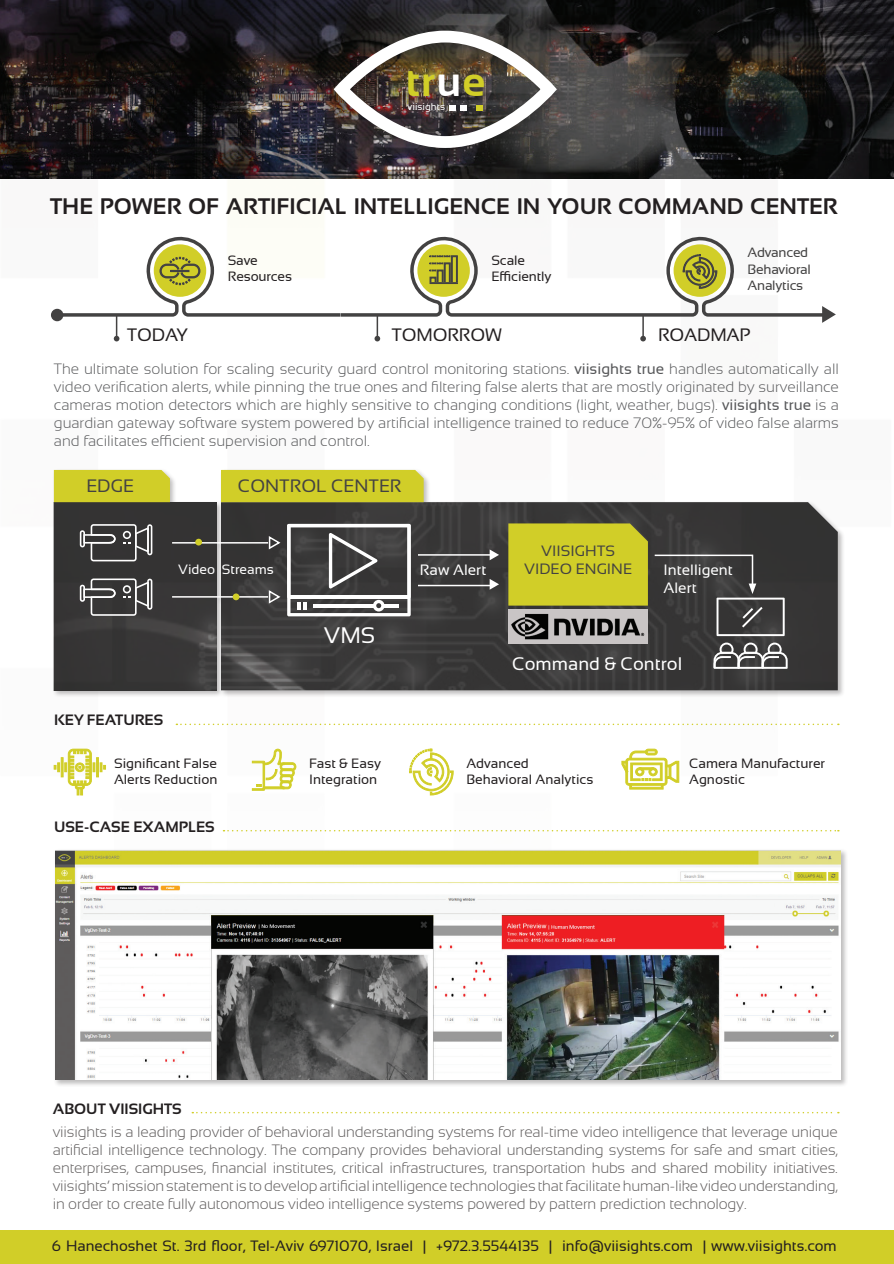
<style>
.page{position:relative;width:894px;height:1264px;background:#fff}
.page>*{position:absolute;margin:0;border:0;box-sizing:border-box;transform-origin:0 0}
.t1{font:700 41.85px "Sansation";color:#d1ce28}
.t2{font:700 22.5px "Sansation";color:#231f20}
.t3{font:22.5px "Sansation";color:#fff}
.t4{font:18.15px "Sansation";color:#fff}
.t5{font:18px "Sansation";letter-spacing:-.01em;color:#231f20}
.t6{font:18px "Sansation";color:#434242}
.t7{font:300 15px/18px "Sansation";letter-spacing:-.01em;color:#5d5a5a;text-align:justify}
.t8{font:300 15px/18px "Sansation";color:#57585a;text-align:justify}
.t9{font:15px "Sansation";color:#231f20}
.t10{font:700 15px "Sansation";color:#231f20}
.t11{font:15px "Sansation";color:#fff}
.t12{font:15px/18px "Sansation";color:#434242;text-align:center}
.t13{font:13.5px/16.5px "Sansation";color:#231f20}
.t14{font:13.5px/16.5px "Sansation";letter-spacing:-.02em;color:#434242}
.t15{font:13.5px "Sansation";color:#fff}
.t16{font:9.75px "Sansation";color:#fff}
.s1{color:#fff}
.s2{font-weight:400}
</style>
<div class="page">
<img style="left:0;top:0;width:894px;height:179px">
<div style="left:0;top:1230px;width:894px;height:34px;background:#d1ce28"></div>
<svg style="left:56px;top:236px;width:766px;height:81px"></svg>
<div style="left:51px;top:309px;width:12px;height:12px;background:#434242;border-radius:50%"></div>
<svg style="left:822px;top:306px;width:14px;height:17px"></svg>
<div style="left:154px;top:244px;width:52px;height:53px;background:#d1ce28;border-radius:50%"></div>
<div style="left:417px;top:244px;width:53px;height:53px;background:#d1ce28;border-radius:50%"></div>
<div style="left:674px;top:244px;width:52px;height:53px;background:#d1ce28;border-radius:50%"></div>
<svg style="left:160px;top:257px;width:40px;height:28px"></svg>
<svg style="left:430px;top:255px;width:28px;height:29px"></svg>
<svg style="left:683px;top:254px;width:34px;height:35px"></svg>
<svg style="left:114px;top:316px;width:5px;height:25px"></svg>
<svg style="left:375px;top:316px;width:5px;height:25px"></svg>
<svg style="left:640px;top:336px;width:6px;height:5px"></svg>
<hr style="left:642px;top:316px;width:2px;height:24px;background:#434242">
<div style="left:52px;top:468px;width:793px;height:230px;background:#231f20;opacity:.3"></div>
<img style="left:221px;top:502px;width:617px;height:188px">
<img style="left:54px;top:502px;width:163px;height:188px">
<div style="left:54px;top:470px;width:116px;height:32px;background:#d1ce28"></div>
<div style="left:221px;top:470px;width:203px;height:32px;background:#d1ce28"></div>
<svg style="left:80px;top:524px;width:72px;height:37px"></svg>
<svg style="left:80px;top:578px;width:72px;height:38px"></svg>
<svg style="left:287px;top:524px;width:124px;height:92px"></svg>
<hr style="left:289px;top:595px;width:120px;height:3px;background:#fff">
<svg style="left:714px;top:643px;width:74px;height:26px"></svg>
<hr style="left:172px;top:542px;width:96px;height:2px;background:#fff">
<hr style="left:418px;top:554px;width:77px;height:2px;background:#fff">
<hr style="left:418px;top:585px;width:77px;height:1px;background:#fff">
<div style="left:508px;top:610px;width:140px;height:34px;background:#c9c5c5"></div>
<svg style="left:508px;top:523px;width:277px;height:113px"></svg>
<svg style="left:268px;top:535px;width:13px;height:16px"></svg>
<svg style="left:490px;top:549px;width:9px;height:11px"></svg>
<svg style="left:490px;top:579px;width:9px;height:11px"></svg>
<svg style="left:268px;top:589px;width:13px;height:16px"></svg>
<div style="left:195px;top:539px;width:7px;height:7px;background:#d1ce28;border-radius:50%"></div>
<hr style="left:172px;top:596px;width:96px;height:2px;background:#fff">
<div style="left:233px;top:593px;width:6px;height:7px;background:#d1ce28;border-radius:50%"></div>
<img style="left:509px;top:611px;width:138px;height:29px">
<svg style="left:54px;top:749px;width:52px;height:46px"></svg>
<svg style="left:252px;top:749px;width:44px;height:41px"></svg>
<svg style="left:409px;top:749px;width:44px;height:46px"></svg>
<svg style="left:622px;top:749px;width:57px;height:40px"></svg>
<svg style="left:176px;top:724px;width:663px;height:1px"></svg>
<svg style="left:192px;top:1112px;width:647px;height:1px"></svg>
<svg style="left:223px;top:830px;width:616px;height:1px"></svg>
<div style="left:329px;top:25px;width:239px;height:135px;background:#231f20;opacity:.3"></div>
<img style="left:328px;top:29px;width:231px;height:121px">
<div style="left:54px;top:848px;width:794px;height:239px;background:#231f20;opacity:.3"></div>
<img style="left:55px;top:850px;width:786px;height:230px">
<h1 class="t1" style="left:406px;top:59px;width:81px">tr<span class="s1">u</span>e</h1>
<p class="t16" style="left:408px;top:101px;width:39px">viisights</p>
<h2 class="t2" style="left:50px;top:193px;width:789px">THE POWER OF ARTIFICIAL INTELLIGENCE IN YOUR COMMAND CENTER</h2>
<p class="t14" style="left:748px;top:244px;width:65px">Advanced<br>Behavioral<br>Analytics</p>
<p class="t13" style="left:228px;top:252px;width:66px">Save<br>Resources</p>
<p class="t13" style="left:491px;top:252px;width:61px">Scale<br>Efficiently</p>
<p class="t5" style="left:127px;top:325px;width:63px">TODAY</p>
<p class="t5" style="left:392px;top:325px;width:112px">TOMORROW</p>
<p class="t5" style="left:658px;top:325px;width:94px">ROADMAP</p>
<p class="t8" style="left:54px;top:360px;width:787px">The ultimate solution for scaling security guard control monitoring stations. <span class="s2">viisights true</span> handles automatically all video verification alerts, while pinning the true ones and filtering false alerts that are mostly originated by surveillance cameras motion detectors which are highly sensitive to changing conditions (light, weather, bugs .) <span class="s2">viisights true</span> is a guardian gateway software system powered by artificial intelligence trained to reduce 70%-95% of video false alarms and facilitates efficient supervision and control.</p>
<p class="t6" style="left:86px;top:475px;width:49px">EDGE</p>
<p class="t6" style="left:238px;top:475px;width:165px">CONTROL CENTER</p>
<p class="t15" style="left:178px;top:561px;width:38px">Video</p>
<p class="t15" style="left:222px;top:561px;width:53px">Streams</p>
<p class="t10" style="left:54px;top:712px;width:111px">KEY FEATURES</p>
<h2 class="t3" style="left:324px;top:622px;width:53px">VMS</h2>
<p class="t11" style="left:420px;top:561px;width:68px">Raw Alert</p>
<p class="t12" style="left:524px;top:541px;width:110px">VIISIGHTS<br>VIDEO ENGINE</p>
<p class="t11" style="left:664px;top:561px;width:71px">Intelligent</p>
<p class="t11" style="left:664px;top:579px;width:35px">Alert</p>
<p class="t4" style="left:512px;top:653px;width:172px">Command &amp; Control</p>
<p class="t13" style="left:114px;top:755px;width:105px">Significant False<br>Alerts Reduction</p>
<p class="t13" style="left:309px;top:755px;width:73px">Fast &amp; Easy<br>Integration</p>
<p class="t13" style="left:466px;top:755px;width:128px">Advanced<br>Behavioral Analytics</p>
<p class="t13" style="left:689px;top:755px;width:138px">Camera Manufacturer<br>Agnostic</p>
<p class="t10" style="left:54px;top:818px;width:162px">USE-CASE EXAMPLES</p>
<p class="t10" style="left:53px;top:1101px;width:130px">ABOUT VIISIGHTS</p>
<p class="t7" style="left:53px;top:1123px;width:787px">viisights is a leading provider of behavioral understanding systems for real-time video intelligence that leverage unique artificial intelligence technology. The company provides behavioral understanding systems for safe and smart cities, enterprises, campuses, financial institutes, critical infrastructures, transportation hubs and shared mobility initiatives. viisights’missionstatementistodevelopartificialintelligencetechnologiesthatfacilitatehuman-likevideounderstanding, in order to create fully autonomous video intelligence systems powered by pattern prediction technology.</p>
<p class="t9" style="left:52px;top:1237px;width:363px">6 Hanechoshet St 3. rd floor, Tel-Aviv 6971070, Israel</p>
<p class="t9" style="left:423px;top:1237px;width:5px">|</p>
<p class="t9" style="left:436px;top:1237px;width:105px">+972.3.5544135</p>
<p class="t9" style="left:549px;top:1237px;width:5px">|</p>
<p class="t9" style="left:562px;top:1237px;width:133px">info@viisights.com</p>
<p class="t9" style="left:703px;top:1237px;width:136px">| www.viisights.com</p>
</div>
